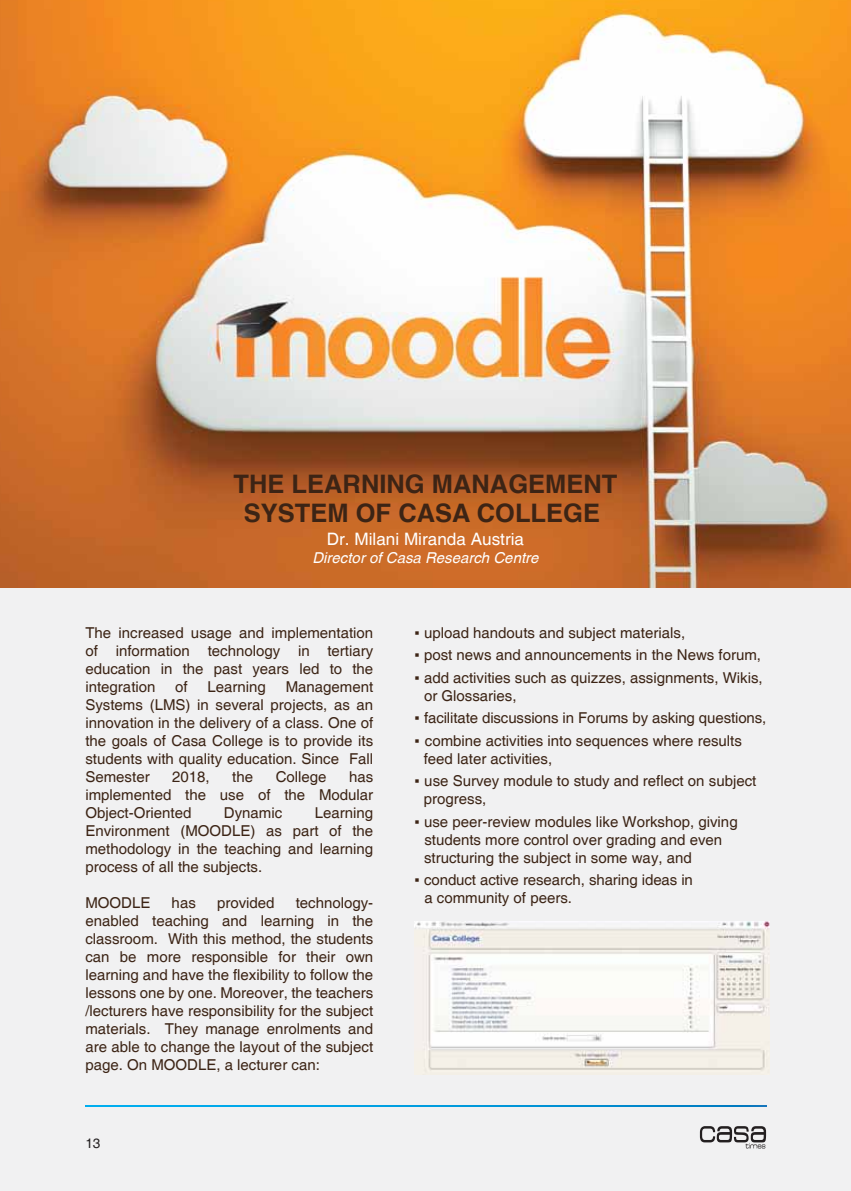
<style>
.page{position:relative;width:851px;height:1191px;background:#fff}
.page>*{position:absolute;margin:0;border:0;box-sizing:border-box;transform-origin:0 0}
.t1{font:700 25.5px/29.4px "Helvetica cyr";color:#3c2415;text-align:center}
.t2{font:17.1px "Helvetica";color:#fff}
.t3{font:15px/18px "Helvetica";color:#3c2415;text-align:justify}
.t4{font:italic 15px "Helvetica cyr";color:#fff}
.t5{font:13.5px "Helvetica";color:#231f20}
.s1{font-family:"Arial"}
</style>
<div class="page">
<div style="left:0;top:587px;width:850px;height:604px;background:#f1f1f2"></div>
<img style="left:0;top:0;width:850px;height:587px">
<svg style="left:699px;top:1126px;width:67px;height:22px"></svg>
<svg style="left:85px;top:1105px;width:681px;height:1px"></svg>
<img style="left:414px;top:921px;width:355px;height:153px">
<h1 class="t1" style="left:233px;top:469px;width:385px">THE LEARNING MANAGEMENT<br>SYSTEM OF CASA COLLEGE</h1>
<p class="t2" style="left:327px;top:529px;width:199px">Dr. Milani Miranda Austria</p>
<p class="t4" style="left:312px;top:549px;width:227px">Director of Casa Research Centre</p>
<p class="t3" style="left:85px;top:624px;width:289px">The increased usage and implementation of information technology in tertiary education in the past years led to the integration</p>
<p class="t3" style="left:175px;top:678px;width:14px">of</p>
<p class="t3" style="left:207px;top:678px;width:60px">Learning</p>
<p class="t3" style="left:85px;top:678px;width:289px;text-indent:200px">Management Systems (LMS) in several projects, as an innovation in the delivery of a class. One of the goals of Casa College is to provide its students with quality education. Since Fall Semester</p>
<p class="t3" style="left:172px;top:768px;width:39px">2018,</p>
<p class="t3" style="left:232px;top:768px;width:22px">the</p>
<p class="t3" style="left:276px;top:768px;width:52px">College</p>
<p class="t3" style="left:85px;top:768px;width:289px;text-indent:263px">has implemented the use of the Modular Object-Oriented</p>
<p class="t3" style="left:85px;top:804px;width:289px;text-indent:229px">Learning Environment (MOODLE) as part of the methodology in the teaching and learning process of all the subjects.</p>
<p class="t3" style="left:85px;top:894px;width:67px">MOODLE</p>
<p class="t3" style="left:172px;top:894px;width:26px">has</p>
<p class="t3" style="left:217px;top:894px;width:59px">provided</p>
<p class="t3" style="left:224px;top:804px;width:60px">Dynamic</p>
<p class="t3" style="left:85px;top:894px;width:289px;text-indent:210px">technology&shy;enabled teaching and learning in the classroom. With this method, the students can be more responsible for their own learning and have the flexibility to follow the lessons one by one. Moreover, the teachers /lecturers have responsibility for the subject materials. They manage enrolments and are able to change the layout of the subject page. On MOODLE, a lecturer can:</p>
<p class="t5" style="left:85px;top:1135px;width:17px">13</p>
<p class="t3" style="left:414px;top:624px;width:272px"><span class="s1">▪</span> upload handouts and subject materials,</p>
<p class="t3" style="left:414px;top:646px;width:348px"><span class="s1">▪</span> post news and announcements in the News forum,</p>
<p class="t3" style="left:424px;top:669px;width:340px;text-indent:-9px"><span class="s1">▪</span> add activities such as quizzes, assignments, Wikis, or Glossaries,</p>
<p class="t3" style="left:414px;top:709px;width:353px"><span class="s1">▪</span> facilitate discussions in Forums by asking questions,</p>
<p class="t3" style="left:423px;top:732px;width:319px;text-indent:-9px"><span class="s1">▪</span> combine activities into sequences where results feed later activities,</p>
<p class="t3" style="left:423px;top:772px;width:334px;text-indent:-9px"><span class="s1">▪</span> use Survey module to study and reflect on subject progress,</p>
<p class="t3" style="left:424px;top:813px;width:315px;text-align:left;text-indent:-10px"><span class="s1">▪</span> use peer-review modules like Workshop, giving students more control over grading and even structuring the subject in some way, and</p>
<p class="t3" style="left:424px;top:871px;width:270px;text-indent:-10px"><span class="s1">▪</span> conduct active research, sharing ideas in a community of peers.</p>
</div>
